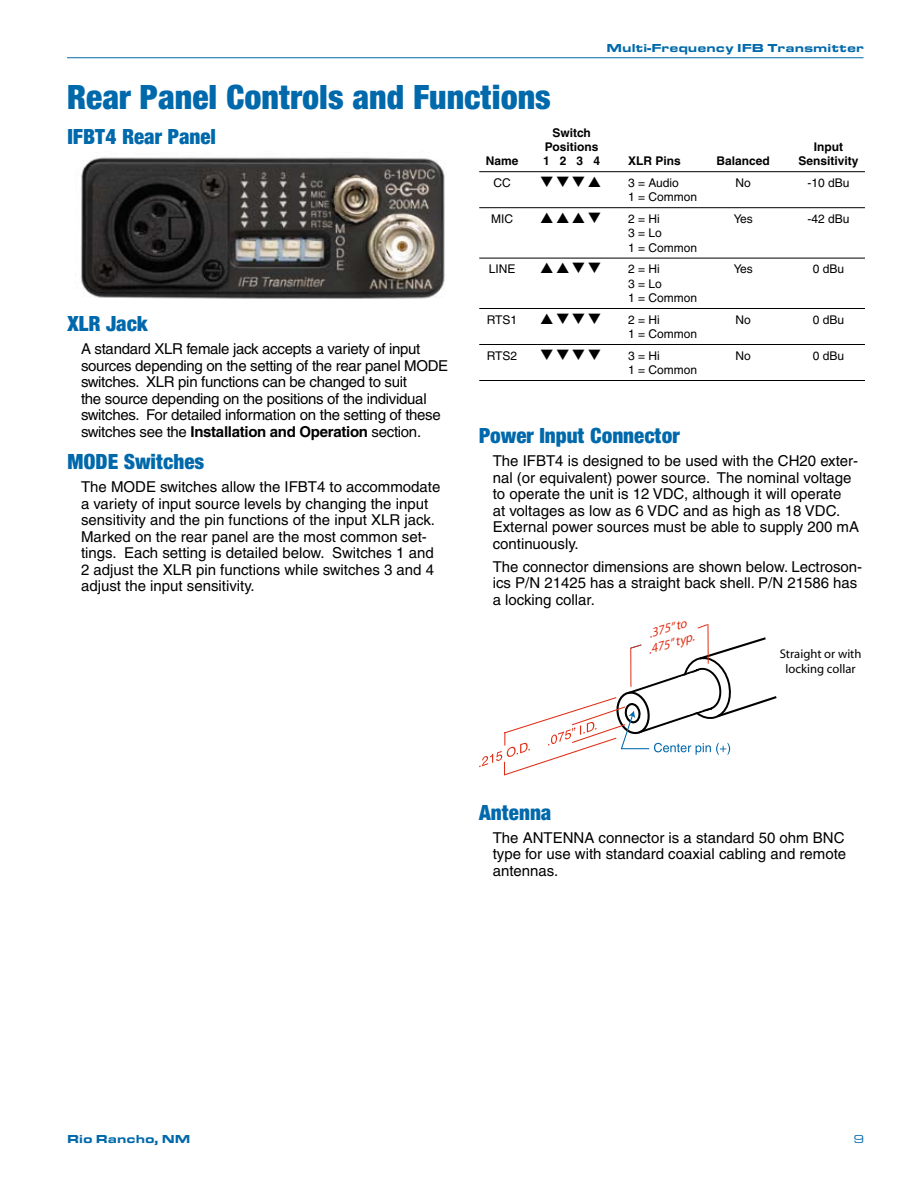
<style>
.page{position:relative;width:918px;height:1188px;background:#fff}
.page>*{position:absolute;margin:0;border:0;box-sizing:border-box;transform-origin:0 0}
.t1{font:900 condensed 36px "Sans";color:#0069ab}
.t2{font:900 condensed 22.5px "Sans";color:#0069ab}
.t3{font:15px/16.5px "Helvetica";color:#000}
.t4{font:15px/16.5px "Helvetica";letter-spacing:-.02em;color:#000}
.t5{font:14.4px "Wingdings 3";color:#000}
.t6{font:italic 12.9px/15.5px "Myriad";color:#df2f16;text-align:center}
.t7{font:12.6px/15.1px "Myriad";color:#000;text-align:center}
.t8{font:12px/14.4px "Helvetica";color:#000}
.t9{font:700 12px/14.4px "Helvetica";color:#000;text-align:center}
.t10{font:900 12px "Eurostile Extended";color:#0069ab}
.t11{font:12px "Eurostile Extended";color:#0069ab}
.s1{font-weight:700}
</style>
<div class="page">
<hr style="left:67px;top:57px;width:797px;height:1px;background:#0069ab">
<hr style="left:479px;top:171px;width:386px;height:1px;background:#000">
<hr style="left:479px;top:207px;width:386px;height:1px;background:#000">
<hr style="left:479px;top:258px;width:386px;height:1px;background:#000">
<hr style="left:479px;top:308px;width:386px;height:1px;background:#000">
<hr style="left:479px;top:344px;width:386px;height:1px;background:#000">
<hr style="left:479px;top:380px;width:386px;height:1px;background:#000">
<svg style="left:479px;top:624px;width:298px;height:152px"></svg>
<img style="left:81px;top:157px;width:364px;height:142px">
<p class="t10" style="left:607px;top:41px;width:259px">Multi-Frequency IFB Transmitter</p>
<h1 class="t1" style="left:67px;top:75px;width:486px">Rear Panel Controls and Functions</h1>
<h2 class="t2" style="left:68px;top:123px;width:150px">IFBT4 Rear Panel</h2>
<p class="t9" style="left:545px;top:125px;width:55px">Switch<br>Positions</p>
<p class="t9" style="left:814px;top:139px;width:31px">Input</p>
<h2 class="t2" style="left:68px;top:310px;width:82px">XLR Jack</h2>
<p class="t4" style="left:81px;top:341px;width:369px">A standard XLR female jack accepts a variety of input sources depending on the setting of the rear panel MODE switches. XLR pin functions can be changed to suit<br>the source depending on the positions of the individual switches. For detailed information on the setting of these switches see the <span class="s1">Installation and Operation</span> section.</p>
<h2 class="t2" style="left:68px;top:448px;width:138px">MODE Switches</h2>
<p class="t3" style="left:81px;top:479px;width:361px">The MODE switches allow the IFBT4 to accommodate a variety of input source levels by changing the input sensitivity and the pin functions of the input XLR jack.<br>Marked on the rear panel are the most common set&shy;tings. Each setting is detailed below. Switches 1 and 2 adjust the XLR pin functions while switches 3 and 4 adjust the input sensitivity.</p>
<p class="t9" style="left:486px;top:154px;width:34px">Name</p>
<p class="t9" style="left:543px;top:154px;width:58px">1 2 3 4</p>
<p class="t9" style="left:628px;top:154px;width:54px">XLR Pins</p>
<p class="t9" style="left:717px;top:154px;width:55px">Balanced</p>
<p class="t9" style="left:798px;top:154px;width:62px">Sensitivity</p>
<p class="t8" style="left:493px;top:176px;width:19px">CC</p>
<p class="t5" style="left:540px;top:174px;width:48px">❑❑❑</p>
<p class="t8" style="left:628px;top:176px;width:52px">3 = Audio</p>
<p class="t8" style="left:736px;top:176px;width:17px">No</p>
<p class="t8" style="left:807px;top:176px;width:44px">-10 dBu</p>
<p class="t8" style="left:628px;top:190px;width:71px">1 = Common</p>
<p class="t8" style="left:491px;top:212px;width:23px">MIC</p>
<p class="t8" style="left:588px;top:212px;width:74px">❑ 2 = Hi</p>
<p class="t8" style="left:734px;top:212px;width:20px">Yes</p>
<p class="t8" style="left:807px;top:212px;width:44px">-42 dBu</p>
<p class="t8" style="left:628px;top:226px;width:71px">3 = Lo<br>1 = Common</p>
<p class="t8" style="left:489px;top:262px;width:28px">LINE</p>
<p class="t8" style="left:628px;top:262px;width:33px">2 = Hi</p>
<p class="t8" style="left:734px;top:262px;width:20px">Yes</p>
<p class="t8" style="left:813px;top:262px;width:33px">0 dBu</p>
<p class="t8" style="left:628px;top:276px;width:71px">3 = Lo<br>1 = Common</p>
<p class="t8" style="left:487px;top:312px;width:32px">RTS1</p>
<p class="t5" style="left:556px;top:310px;width:48px">❑❑❑</p>
<p class="t8" style="left:628px;top:312px;width:33px">2 = Hi</p>
<p class="t8" style="left:736px;top:312px;width:17px">No</p>
<p class="t8" style="left:813px;top:312px;width:33px">0 dBu</p>
<p class="t8" style="left:628px;top:327px;width:71px">1 = Common</p>
<p class="t8" style="left:487px;top:348px;width:32px">RTS2</p>
<p class="t5" style="left:540px;top:346px;width:64px">❑❑❑❑</p>
<p class="t8" style="left:628px;top:348px;width:33px">3 = Hi</p>
<p class="t8" style="left:736px;top:348px;width:17px">No</p>
<p class="t8" style="left:813px;top:348px;width:33px">0 dBu</p>
<p class="t8" style="left:628px;top:363px;width:71px">1 = Common</p>
<h2 class="t2" style="left:479px;top:422px;width:202px">Power Input Connector</h2>
<p class="t3" style="left:493px;top:453px;width:368px">The IFBT4 is designed to be used with the CH20 exter&shy;nal (or equivalent) power source. The nominal voltage to operate the unit is 12 VDC, although it will operate<br>at voltages as low as 6 VDC and as high as 18 VDC.<br>External power sources must be able to supply 200 mA continuously.</p>
<p class="t3" style="left:493px;top:558px;width:371px">The connector dimensions are shown below. Lectroson&shy;ics P/N 21425 has a straight back shell. P/N 21586 has a locking collar.</p>
<p class="t6" style="left:642px;top:628px;width:49px;rotate:-16deg">.375” to .475” typ.</p>
<p class="t7" style="left:780px;top:647px;width:83px">Straight or with locking collar</p>
<h2 class="t2" style="left:479px;top:799px;width:74px">Antenna</h2>
<p class="t3" style="left:493px;top:829px;width:355px;text-align:justify">The ANTENNA connector is a standard 50 ohm BNC type for use with standard coaxial cabling and remote antennas.</p>
<p class="t10" style="left:67px;top:1132px;width:125px">Rio Rancho, NM</p>
<p class="t11" style="left:854px;top:1133px;width:12px">9</p>
</div>
